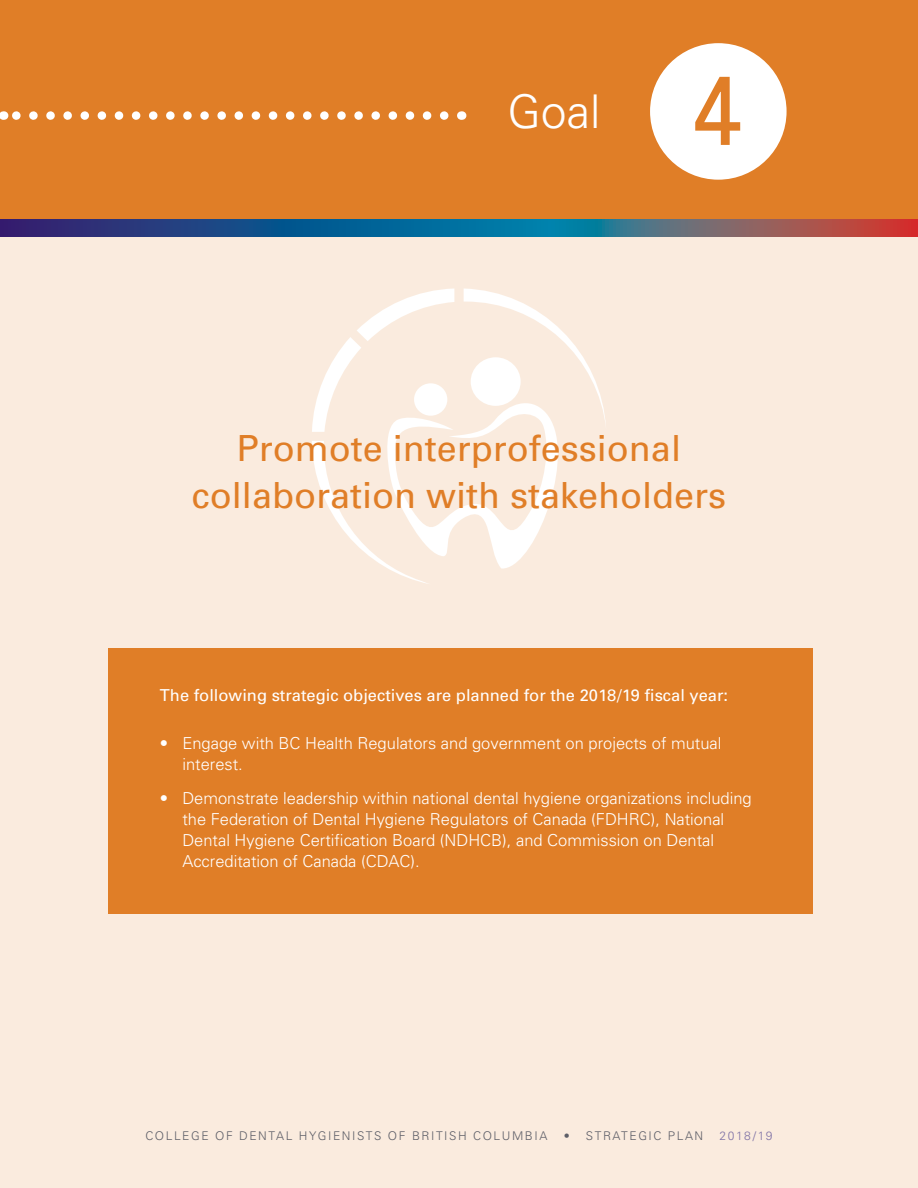
<style>
.page{position:relative;width:918px;height:1188px;background:#fff}
.page>*{position:absolute;margin:0;border:0;box-sizing:border-box;transform-origin:0 0}
.t1{font:300 46.5px "Univers";color:#fff}
.t2{font:36px/46.5px "Univers";color:#e07e27;text-align:center}
.t3{font:300 16.5px/21px "Univers";color:#fff}
.t4{font:16.5px "Univers";color:#fff}
.t5{font:300 12px "Univers";letter-spacing:.13em;color:#5d5e67}
.t6{font:300 12px "Univers";letter-spacing:.13em;color:#8073a6}
.s1{font-weight:400;font-size:98.4px;color:#e07e27}
</style>
<div class="page">
<div style="left:0;top:228px;width:918px;height:960px;background:#faebde"></div>
<svg style="left:312px;top:289px;width:294px;height:295px"></svg>
<svg style="left:380px;top:395px;width:199px;height:174px"></svg>
<div style="left:414px;top:383px;width:33px;height:33px;background:#fff;border-radius:50%"></div>
<div style="left:471px;top:357px;width:50px;height:49px;background:#fff;border-radius:50%"></div>
<div style="left:0;top:0;width:918px;height:228px;background:#e07e27"></div>
<svg style="left:0;top:220px;width:918px;height:16px;background:#3b577e"></svg>
<svg style="left:12px;top:111px;width:432px;height:9px"></svg>
<div style="left:650px;top:43px;width:137px;height:137px;background:#fff;border-radius:50%"></div>
<div style="left:108px;top:648px;width:705px;height:266px;background:#e07e27"></div>
<h1 class="t1" style="left:507px;top:84px;width:237px">Goal <span class="s1">4</span></h1>
<h2 class="t2" style="left:192px;top:424px;width:536px">Promote interprofessional collaboration with stakeholders</h2>
<p class="t4" style="left:160px;top:685px;width:570px">The following strategic objectives are planned for the 2018/19 fiscal year:</p>
<p class="t3" style="left:182px;top:732px;width:541px;text-indent:-23px">• Engage with BC Health Regulators and government on projects of mutual interest.</p>
<p class="t3" style="left:182px;top:788px;width:571px;text-indent:-23px">• Demonstrate leadership within national dental hygiene organizations including the Federation of Dental Hygiene Regulators of Canada (FDHRC), National Dental Hygiene Certification Board (NDHCB), and Commission on Dental Accreditation of Canada (CDAC).</p>
<p class="t5" style="left:145px;top:1129px;width:404px">COLLEGE OF DENTAL HYGIENISTS OF BRITISH COLUMBIA</p>
<p class="t5" style="left:564px;top:1129px;width:141px">• STRATEGIC PLAN</p>
<p class="t6" style="left:720px;top:1129px;width:55px">2018/19</p>
</div>
